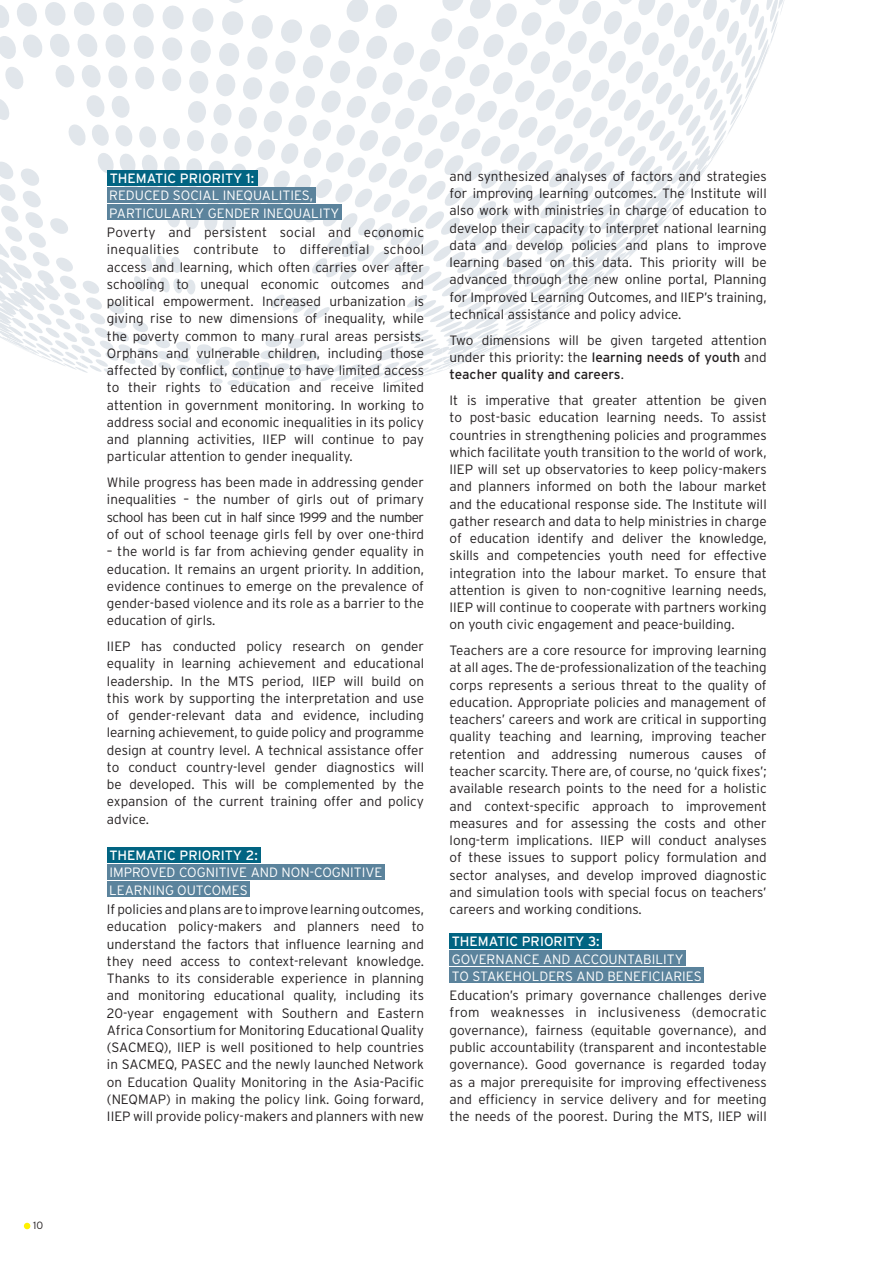
<style>
.page{position:relative;width:892px;height:1262px;background:#fff}
.page>*{position:absolute;margin:0;border:0;box-sizing:border-box;transform-origin:0 0}
.t1{font:300 13.5px/17.2px "Interstate";color:#231f20;text-align:justify}
.t2{font:300 13.5px/17.2px "Interstate";letter-spacing:.215em;color:#fff}
.t3{font:300 13.5px/17.2px "Interstate";letter-spacing:.165em;color:#fff}
.t4{font:13.5px "Interstate";color:#fff}
.t5{font:300 10.5px "Interstate";color:#231f20}
.s1{font-weight:400}
</style>
<div class="page">
<svg style="left:0;top:0;width:785px;height:370px"></svg>
<div style="left:107px;top:170px;width:150px;height:15px;background:#016482"></div>
<div style="left:107px;top:187px;width:208px;height:15px;background:#5b839c"></div>
<div style="left:107px;top:204px;width:234px;height:16px;background:#5b839c"></div>
<div style="left:107px;top:847px;width:153px;height:15px;background:#016482"></div>
<div style="left:107px;top:864px;width:277px;height:15px;background:#5b839c"></div>
<div style="left:107px;top:881px;width:143px;height:15px;background:#5b839c"></div>
<div style="left:449px;top:933px;width:152px;height:15px;background:#016482"></div>
<div style="left:449px;top:950px;width:236px;height:15px;background:#5b839c"></div>
<div style="left:449px;top:967px;width:254px;height:16px;background:#5b839c"></div>
<div style="left:24px;top:1222px;width:6px;height:7px;background:#fff101;border-radius:50%"></div>
<p class="t5" style="left:33px;top:1219px;width:12px">10</p>
<p class="t4" style="left:110px;top:171px;width:146px">Thematic priority 1:</p>
<p class="t2" style="left:109px;top:187px;width:231px">reduced social inequalities, particularly gender inequality</p>
<p class="t1" style="left:107px;top:223px;width:318px">Poverty and persistent social and economic inequalities contribute to differential school access and learning, which often carries over after schooling to unequal economic outcomes and political empowerment. I ncreased urbanization is giving rise to new dimensions of inequality, while the poverty common to many rural areas persists.<br>Orphans and vulnerable children, including those affected by conflict, continue to have limited access to their rights to education and receive limited attention in government monitoring. I n working to address social and economic inequalities in its policy and planning activities, II EP will continue to pay particular attention to gender inequality.</p>
<p class="t1" style="left:107px;top:473px;width:318px">While progress has been made in addressing gender inequalities – the number of girls out of primary school has been cut in half since 1999 and the number of out of school teenage girls fell by over one-third</p>
<p class="t1" style="left:107px;top:543px;width:318px">– the world is far from achieving gender equality in education. It remains an urgent priority. I n addition, evidence continues to emerge on the prevalence of gender-based violence and its role as a barrier to the education of girls.</p>
<p class="t1" style="left:107px;top:637px;width:318px">II EP has conducted policy research on gender equality in learning achievement and educational leadership. I n the MTS period, II EP will build on this work by supporting the interpretation and use of gender-relevant data and evidence, including learning achievement, to guide policy and programme design at country level. A technical assistance offer to conduct country-level gender diagnostics will be developed. This will be complemented by the expansion of the current training offer and policy advice.</p>
<p class="t4" style="left:109px;top:847px;width:150px">Thematic priority 2:</p>
<p class="t2" style="left:109px;top:863px;width:272px">Improved cognitive and non-cognitive learning outcomes</p>
<p class="t1" style="left:107px;top:900px;width:318px">If policies and plans are to improve learning outcomes, education policy-makers and planners need to understand the factors that influence learning and they need access to context-relevant knowledge.<br>Thanks to its considerable experience in planning and monitoring educational quality, including its 20-year engagement with Southern and Eastern Africa Consortium for Monitoring Educational Quality (SAC MEQ), II EP is well positioned to help countries in SAC MEQ, PASEC and the newly launched Network on Education Quality Monitoring in the Asia-Pacific (N EQMAP) in making the policy link. Going forward, II EP will provide policy-makers and planners with new</p>
<p class="t1" style="left:449px;top:167px;width:318px">and synthesized analyses of factors and strategies for improving learning outcomes. The I nstitute will also work with ministries in charge of education to develop their capacity to interpret national learning data and develop policies and plans to improve learning based on this data. This priority will be advanced through the new online portal, Planning for I mproved Learning Outcomes, and II EP’s training, technical assistance and policy advice.</p>
<p class="t1" style="left:449px;top:331px;width:318px">Two dimensions will be given targeted attention under this priority: the <span class="s1">learning needs of youth</span> and <span class="s1">teacher quality and careers</span>.</p>
<p class="t1" style="left:449px;top:391px;width:318px">It is imperative that greater attention be given to post-basic education learning needs. To assist countries in strengthening policies and programmes which facilitate youth transition to the world of work, II EP will set up observatories to keep policy-makers and planners informed on both the labour market and the educational response side. The I nstitute will gather research and data to help ministries in charge of education identify and deliver the knowledge, skills and competencies youth need for effective integration into the labour market. To ensure that attention is given to non-cognitive learning needs, II EP will continue to cooperate with partners working on youth civic engagement and peace-building.</p>
<p class="t1" style="left:449px;top:641px;width:318px">Teachers are a core resource for improving learning at all ages. The de-professionalization of the teaching corps represents a serious threat to the quality of education. Appropriate policies and management of teachers’ careers and work are critical in supporting quality teaching and learning, improving teacher retention and addressing numerous causes of teacher scarcity. There are, of course, no ‘quick fixes’; available research points to the need for a holistic and context-specific approach to improvement measures and for assessing the costs and other long-term implications. II EP will conduct analyses of these issues to support policy formulation and sector analyses, and develop improved diagnostic and simulation tools with special focus on teachers’ careers and working conditions.</p>
<p class="t4" style="left:451px;top:934px;width:149px">Thematic priority 3:</p>
<p class="t3" style="left:451px;top:950px;width:242px">Governance and accountability to stakeholders and beneficiaries</p>
<p class="t1" style="left:449px;top:986px;width:318px">Education’s primary governance challenges derive from weaknesses in inclusiveness (democratic governance), fairness (equitable governance), and public accountability (transparent and incontestable governance). Good governance is regarded today as a major prerequisite for improving effectiveness and efficiency in service delivery and for meeting the needs of the poorest. During the MTS, II EP will</p>
</div>
